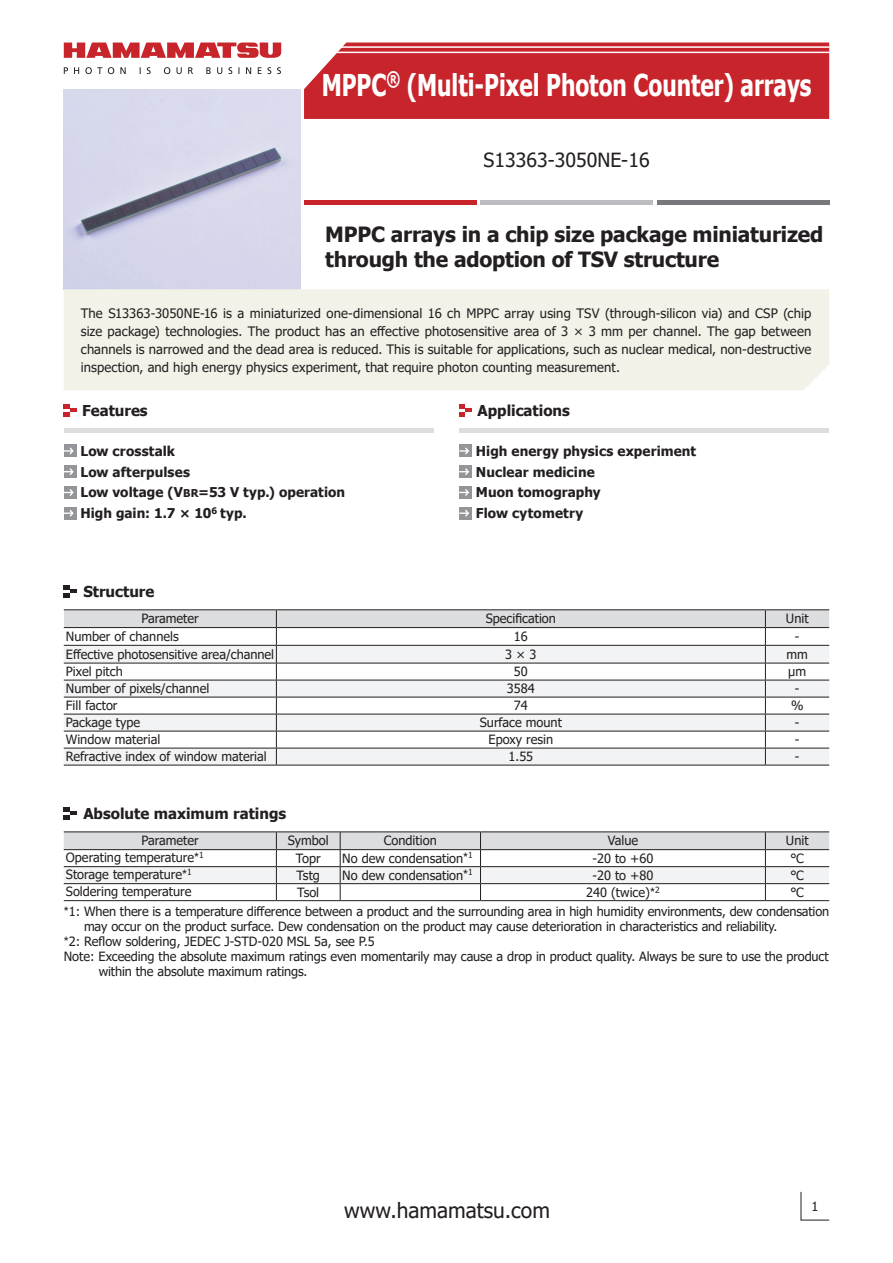
<style>
.page{position:relative;width:893px;height:1263px;background:#fff}
.page>*{position:absolute;margin:0;border:0;box-sizing:border-box;transform-origin:0 0}
.t1{font:700 30px "Tahoma";color:#fff;scale:.75 1}
.t2{font:700 21px/25.5px "Tahoma";letter-spacing:-.01em;color:#231f20}
.t3{font:21px "Tahoma";color:#231f20}
.t4{font:19.5px "Tahoma";color:#231f20}
.t5{font:700 15px "Tahoma";color:#231f20}
.t6{font:700 13.5px/20.7px "Tahoma";letter-spacing:.005em;color:#231f20}
.t7{font:13.05px/18px "Tahoma";letter-spacing:.005em;color:#231f20;text-align:justify}
.t8{font:12.75px/19.5px "Tahoma";letter-spacing:-.005em;color:#231f20}
.s1{font-size:10.8px}
.s2{font-family:"Arial"}
</style>
<div class="page">
<svg style="left:64px;top:43px;width:217px;height:15px"></svg>
<svg style="left:64px;top:67px;width:217px;height:7px"></svg>
<svg style="left:800px;top:1191px;width:30px;height:30px"></svg>
<div style="left:304px;top:200px;width:172px;height:5px;background:#c8242b"></div>
<div style="left:480px;top:200px;width:173px;height:5px;background:#bcbdc0"></div>
<div style="left:657px;top:200px;width:172px;height:5px;background:#76787b"></div>
<div style="left:304px;top:43px;width:525px;height:76px;background:#c8242b"></div>
<hr style="left:304px;top:46px;width:525px;height:2px;background:#fff">
<hr style="left:304px;top:52px;width:525px;height:1px;background:#fff">
<img style="left:64px;top:89px;width:236px;height:200px">
<div style="left:64px;top:289px;width:765px;height:101px;background:#f2f2e9"></div>
<svg style="left:64px;top:585px;width:13px;height:13px"></svg>
<hr style="left:64px;top:609px;width:212px;height:1px;background:#231f20">
<hr style="left:276px;top:609px;width:489px;height:1px;background:#231f20">
<hr style="left:765px;top:609px;width:64px;height:1px;background:#231f20">
<svg style="left:64px;top:610px;width:765px;height:155px"></svg>
<hr style="left:64px;top:765px;width:212px;height:1px;background:#231f20">
<hr style="left:276px;top:765px;width:489px;height:1px;background:#231f20">
<hr style="left:765px;top:765px;width:64px;height:1px;background:#231f20">
<svg style="left:64px;top:807px;width:13px;height:13px"></svg>
<hr style="left:64px;top:831px;width:212px;height:1px;background:#231f20">
<hr style="left:276px;top:831px;width:64px;height:1px;background:#231f20">
<hr style="left:340px;top:831px;width:140px;height:1px;background:#231f20">
<hr style="left:480px;top:831px;width:285px;height:1px;background:#231f20">
<hr style="left:765px;top:831px;width:64px;height:1px;background:#231f20">
<svg style="left:64px;top:832px;width:765px;height:68px"></svg>
<hr style="left:64px;top:900px;width:212px;height:1px;background:#231f20">
<hr style="left:276px;top:900px;width:64px;height:1px;background:#231f20">
<hr style="left:340px;top:900px;width:140px;height:1px;background:#231f20">
<hr style="left:480px;top:900px;width:285px;height:1px;background:#231f20">
<hr style="left:765px;top:900px;width:64px;height:1px;background:#231f20">
<svg style="left:64px;top:404px;width:13px;height:13px"></svg>
<div style="left:64px;top:428px;width:370px;height:5px;background:#dcdddf"></div>
<div style="left:64px;top:445px;width:13px;height:12px;background:#939598"></div>
<svg style="left:64px;top:447px;width:10px;height:8px"></svg>
<div style="left:64px;top:465px;width:13px;height:13px;background:#939598"></div>
<svg style="left:64px;top:468px;width:10px;height:7px"></svg>
<div style="left:64px;top:486px;width:13px;height:13px;background:#939598"></div>
<svg style="left:64px;top:489px;width:10px;height:7px"></svg>
<div style="left:64px;top:507px;width:13px;height:13px;background:#939598"></div>
<svg style="left:64px;top:510px;width:10px;height:7px"></svg>
<svg style="left:459px;top:404px;width:13px;height:13px"></svg>
<div style="left:459px;top:428px;width:370px;height:5px;background:#dcdddf"></div>
<div style="left:459px;top:445px;width:13px;height:12px;background:#939598"></div>
<svg style="left:459px;top:447px;width:10px;height:8px"></svg>
<div style="left:459px;top:465px;width:13px;height:13px;background:#939598"></div>
<svg style="left:459px;top:468px;width:10px;height:7px"></svg>
<div style="left:459px;top:486px;width:13px;height:13px;background:#939598"></div>
<svg style="left:459px;top:489px;width:10px;height:7px"></svg>
<div style="left:459px;top:507px;width:13px;height:13px;background:#939598"></div>
<svg style="left:459px;top:510px;width:10px;height:7px"></svg>
<h1 class="t1" style="left:322px;top:64px;width:655px">MPPC<sup>®</sup> (Multi-Pixel Photon Counter) arrays</h1>
<h3 class="t4" style="left:484px;top:146px;width:168px">S13363-3050NE-16</h3>
<h2 class="t2" style="left:325px;top:222px;width:500px">MPPC arrays in a chip size package miniaturized through the adoption of TSV structure</h2>
<p class="t7" style="left:81px;top:305px;width:732px">The S13363-3050NE-16 is a miniaturized one-dimensional 16 ch MPPC array using TSV (through-silicon via) and CSP (chip size package) technologies. The product has an effective photosensitive area of 3 × 3 mm per channel. The gap between channels is narrowed and the dead area is reduced. This is suitable for applications, such as nuclear medical, non-destructive inspection, and high energy physics experiment, that require photon counting measurement.</p>
<p class="t5" style="left:82px;top:400px;width:67px">Features</p>
<p class="t6" style="left:80px;top:441px;width:266px">Low crosstalk<br>Low afterpulses<br>Low voltage (V<span class="s1">BR</span>=53 V typ.) operation<br>High gain: 1.7 × 10<sup>6</sup> typ.</p>
<p class="t5" style="left:477px;top:400px;width:94px">Applications</p>
<p class="t6" style="left:476px;top:441px;width:222px">High energy physics experiment<br>Nuclear medicine<br>Muon tomography<br>Flow cytometry</p>
<p class="t5" style="left:83px;top:581px;width:73px">Structure</p>
<p class="t8" style="left:141px;top:610px;width:59px">Parameter</p>
<p class="t8" style="left:486px;top:610px;width:72px">Specification</p>
<p class="t8" style="left:786px;top:610px;width:24px">Unit</p>
<p class="t8" style="left:66px;top:627px;width:114px">Number of channels</p>
<p class="t8" style="left:514px;top:627px;width:15px">16</p>
<p class="t8" style="left:795px;top:627px;width:6px">-</p>
<p class="t8" style="left:66px;top:645px;width:210px">Effective photosensitive area/channel</p>
<p class="t8" style="left:505px;top:645px;width:33px">3 × 3</p>
<p class="t8" style="left:787px;top:645px;width:23px">mm</p>
<p class="t8" style="left:66px;top:662px;width:58px">Pixel pitch</p>
<p class="t8" style="left:514px;top:662px;width:15px">50</p>
<p class="t8" style="left:788px;top:662px;width:19px">μm</p>
<p class="t8" style="left:66px;top:679px;width:145px">Number of pixels/channel</p>
<p class="t8" style="left:507px;top:679px;width:29px">3584</p>
<p class="t8" style="left:795px;top:679px;width:6px">-</p>
<p class="t8" style="left:66px;top:696px;width:53px">Fill factor</p>
<p class="t8" style="left:514px;top:696px;width:15px">74</p>
<p class="t8" style="left:791px;top:696px;width:14px">%</p>
<p class="t8" style="left:66px;top:713px;width:76px">Package type</p>
<p class="t8" style="left:480px;top:713px;width:84px">Surface mount</p>
<p class="t8" style="left:795px;top:713px;width:6px">-</p>
<p class="t8" style="left:66px;top:730px;width:96px">Window material</p>
<p class="t8" style="left:489px;top:730px;width:66px">Epoxy resin</p>
<p class="t8" style="left:795px;top:730px;width:6px">-</p>
<p class="t8" style="left:66px;top:747px;width:202px">Refractive index of window material</p>
<p class="t8" style="left:508px;top:747px;width:26px">1.55</p>
<p class="t8" style="left:795px;top:747px;width:6px">-</p>
<p class="t5" style="left:83px;top:803px;width:204px">Absolute maximum ratings</p>
<p class="t8" style="left:141px;top:832px;width:59px">Parameter</p>
<p class="t8" style="left:288px;top:832px;width:42px">Symbol</p>
<p class="t8" style="left:384px;top:832px;width:54px">Condition</p>
<p class="t8" style="left:608px;top:832px;width:32px">Value</p>
<p class="t8" style="left:786px;top:832px;width:24px">Unit</p>
<p class="t8" style="left:66px;top:848px;width:139px">Operating temperature<span class="s2">*</span><sup>1</sup></p>
<p class="t8" style="left:296px;top:849px;width:26px">Topr</p>
<p class="t8" style="left:342px;top:849px;width:132px">No dew condensation<span class="s2">*</span><sup>1</sup></p>
<p class="t8" style="left:592px;top:849px;width:62px">-20 to +60</p>
<p class="t8" style="left:791px;top:849px;width:15px">℃</p>
<p class="t8" style="left:66px;top:865px;width:127px">Storage temperature<span class="s2">*</span><sup>1</sup></p>
<p class="t8" style="left:297px;top:866px;width:25px">Tstg</p>
<p class="t8" style="left:342px;top:866px;width:132px">No dew condensation<span class="s2">*</span><sup>1</sup></p>
<p class="t8" style="left:592px;top:866px;width:62px">-20 to +80</p>
<p class="t8" style="left:791px;top:866px;width:15px">℃</p>
<p class="t8" style="left:66px;top:882px;width:127px">Soldering temperature</p>
<p class="t8" style="left:297px;top:883px;width:23px">Tsol</p>
<p class="t8" style="left:586px;top:883px;width:75px">240 (twice)<span class="s2">*</span><sup>2</sup></p>
<p class="t8" style="left:64px;top:883px;width:767px;text-indent:727px">℃<br><span class="s2">*</span>1: When there is a temperature difference between a product and the surrounding area in high humidity environments, dew condensation</p>
<p class="t8" style="left:84px;top:918px;width:695px">may occur on the product surface. Dew condensation on the product may cause deterioration in characteristics and reliability.</p>
<p class="t8" style="left:64px;top:932px;width:313px"><span class="s2">*</span>2: Reflow soldering, JEDEC J-STD-020 MSL 5a, see P.5</p>
<p class="t8" style="left:64px;top:948px;width:766px">Note: Exceeding the absolute maximum ratings even momentarily may cause a drop in product quality. Always be sure to use the product</p>
<p class="t8" style="left:99px;top:963px;width:210px">within the absolute maximum ratings.</p>
<h2 class="t3" style="left:344px;top:1196px;width:207px">www.hamamatsu.com</h2>
<p class="t8" style="left:811px;top:1197px;width:8px">1</p>
</div>
